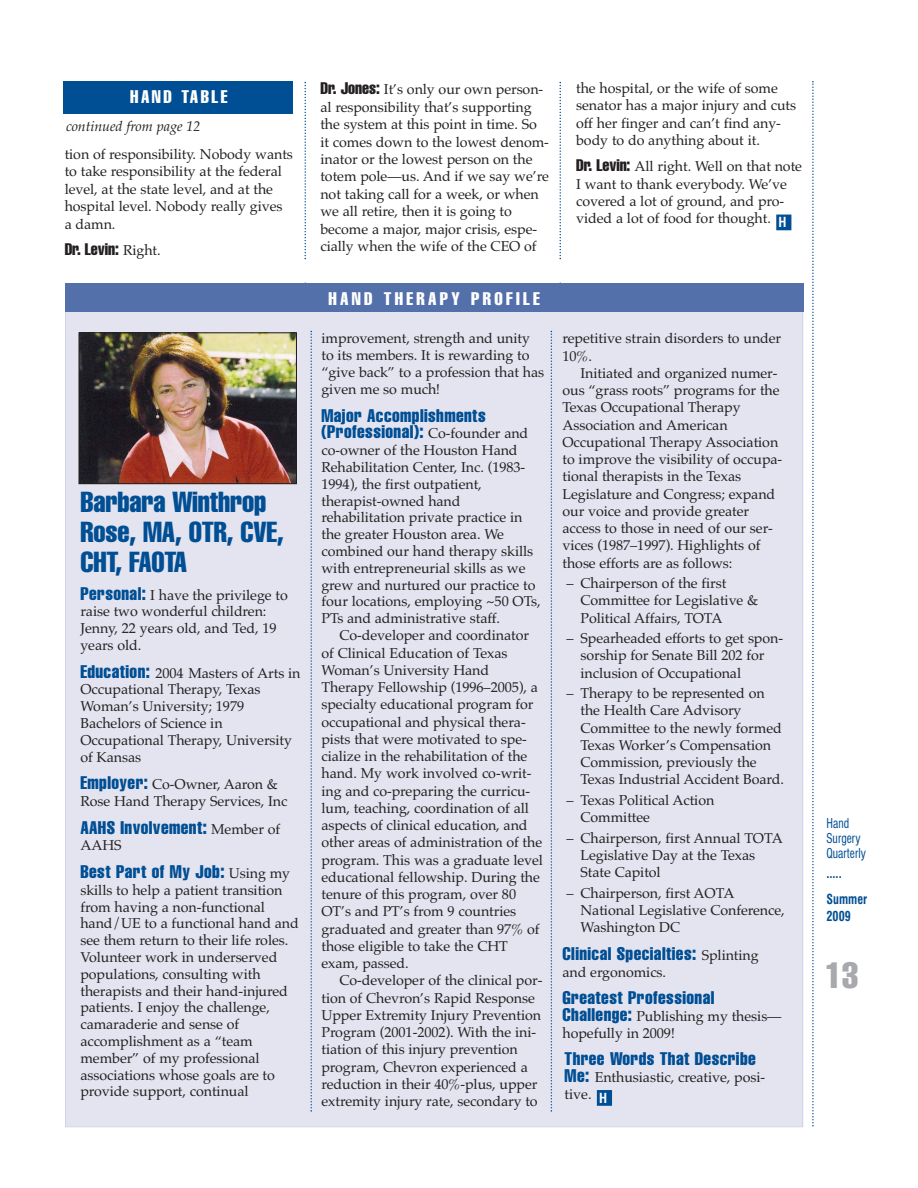
<style>
.page{position:relative;width:918px;height:1188px;background:#fff}
.page>*{position:absolute;margin:0;border:0;box-sizing:border-box;transform-origin:0 0}
.t1{font:extra-condensed 36px "Helvetica";color:#a7a9ac}
.t2{font:extra-condensed 28.5px/30px "Helvetica";letter-spacing:-.005em;color:#004e94}
.t3{font:extra-condensed 18px/16.8px "Helvetica";letter-spacing:.025em;color:#004e94}
.t4{font:extra-condensed 18px "Helvetica";letter-spacing:.185em;color:#fff}
.t5{font:extra-condensed 18px "Helvetica";letter-spacing:.14em;color:#fff}
.t6{font:extra-condensed 16.5px "Helvetica";letter-spacing:-.005em;color:#231f20}
.t7{font:condensed 15px/15px "Helvetica";color:#004e94;scale:.85 1}
.t8{font:14.25px/17.2px "Palatino";letter-spacing:-.005em;color:#231f20}
.t9{font:italic 14.25px "Palatino";letter-spacing:-.005em;color:#231f20}
.t10{font:700 13.5px/26px "Corporate Condensed";color:#004e94;scale:.9 1}
.s1{font-family:"Palatino";font-stretch:normal;font-size:14.25px}
.s2{font-family:"Helvetica";font-stretch:extra-condensed;font-size:18px;color:#004e94}
.s3{font-family:"Palatino";font-stretch:normal;font-size:14.25px;color:#231f20}
.s4{font-family:"Helvetica";font-stretch:extra-condensed;font-size:16.5px}
</style>
<div class="page">
<div style="left:776px;top:215px;width:15px;height:15px;background:#004e94"></div>
<svg style="left:304px;top:82px;width:2px;height:177px"></svg>
<svg style="left:559px;top:82px;width:2px;height:177px"></svg>
<svg style="left:812px;top:81px;width:2px;height:1046px"></svg>
<div style="left:66px;top:286px;width:736px;height:840px;background:#e3e4ef"></div>
<div style="left:65px;top:283px;width:738px;height:29px;background:#5370ab"></div>
<div style="left:597px;top:1090px;width:15px;height:16px;background:#004e94"></div>
<img style="left:80px;top:334px;width:215px;height:148px">
<div style="left:78px;top:332px;width:219px;height:152px;border:1px solid #231f20"></div>
<div style="left:65px;top:81px;width:228px;height:33px;background:#004e94"></div>
<svg style="left:310px;top:330px;width:2px;height:782px"></svg>
<svg style="left:551px;top:331px;width:1px;height:781px"></svg>
<p class="t5" style="left:130px;top:90px;width:99px">HAND TABLE</p>
<p class="t9" style="left:66px;top:120px;width:136px">continued from page 12</p>
<p class="t8" style="left:65px;top:147px;width:230px">tion of responsibility. Nobody wants to take responsibility at the federal level, at the state level, and at the hospital level. Nobody really gives a damn.</p>
<p class="t6" style="left:65px;top:243px;width:98px">Dr. Levin: <span class="s1">Right.</span></p>
<h2 class="t2" style="left:80px;top:489px;width:205px">Barbara Winthrop<br>Rose, MA, OTR, CVE,<br>CHT, FAOTA</h2>
<p class="t8" style="left:80px;top:588px;width:209px;line-height:16.8px"><span class="s2">Personal:</span> I have the privilege to raise two wonderful children:<br>Jenny, 22 years old, and Ted, 19 years old.</p>
<p class="t8" style="left:80px;top:666px;width:222px;line-height:16.8px"><span class="s2">Education:</span> 2004 Masters of Arts in<br>Occupational Therapy, Texas<br>Woman’s University; 1979<br>Bachelors of Science in<br>Occupational Therapy, University of Kansas</p>
<p class="t8" style="left:80px;top:778px;width:209px;line-height:16.8px"><span class="s2">Employer:</span> Co-Owner, Aaron &amp;<br>Rose Hand Therapy Services, Inc</p>
<p class="t3" style="left:80px;top:820px;width:201px">AAHS Involvement: <span class="s3">Member of</span></p>
<p class="t8" style="left:80px;top:839px;width:43px">AAHS</p>
<p class="t3" style="left:80px;top:864px;width:211px">Best Part of My Job: <span class="s3">Using my</span></p>
<p class="t8" style="left:80px;top:883px;width:220px;line-height:16.8px">skills to help a patient transition from having a non-functional hand/UE to a functional hand and see them return to their life roles.<br>Volunteer work in underserved populations, consulting with therapists and their hand-injured patients. I enjoy the challenge, camaraderie and sense of accomplishment as a “team member” of my professional associations whose goals are to provide support, continual</p>
<p class="t8" style="left:320px;top:82px;width:230px"><span class="s4">Dr. Jones:</span> It’s only our own person&shy;al responsibility that’s supporting the system at this point in time. So it comes down to the lowest denom&shy;inator or the lowest person on the totem pole—us. And if we say we’re not taking call for a week, or when we all retire, then it is going to become a major, major crisis, espe&shy;cially when the wife of the CEO of</p>
<p class="t8" style="left:576px;top:81px;width:222px">the hospital, or the wife of some senator has a major injury and cuts off her finger and can’t find any&shy;body to do anything about it.</p>
<p class="t8" style="left:576px;top:159px;width:227px"><span class="s4">Dr. Levin:</span> All right. Well on that note I want to thank everybody. We’ve covered a lot of ground, and pro&shy;vided a lot of food for thought. <sub>H</sub></p>
<p class="t4" style="left:328px;top:293px;width:213px">HAND THERAPY PROFILE</p>
<p class="t8" style="left:321px;top:332px;width:224px;line-height:16.8px">improvement, strength and unity to its members. It is rewarding to “give back” to a profession that has given me so much!</p>
<p class="t3" style="left:321px;top:408px;width:208px">Major Accomplishments (Professional): <span class="s3">Co-founder and</span></p>
<p class="t8" style="left:321px;top:443px;width:221px;line-height:16.8px">co-owner of the Houston Hand<br>Rehabilitation Center, Inc. (1983-<br>1994), the first outpatient, therapist-owned hand rehabilitation private practice in the greater Houston area. We combined our hand therapy skills with entrepreneurial skills as we grew and nurtured our practice to four locations, employing ~50 OTs,<br>PTs and administrative staff.</p>
<p class="t8" style="left:321px;top:629px;width:223px;text-indent:18px">Co-developer and coordinator of Clinical Education of Texas<br>Woman’s University Hand<br>Therapy Fellowship (1996–2005), a specialty educational program for occupational and physical thera&shy;pists that were motivated to spe&shy;cialize in the rehabilitation of the hand. My work involved co-writ&shy;ing and co-preparing the curricu&shy;lum, teaching, coordination of all aspects of clinical education, and other areas of administration of the program. This was a graduate level educational fellowship. During the tenure of this program, over 80<br>OT’s and PT’s from 9 countries graduated and greater than 97% of those eligible to take the CHT exam, passed.</p>
<p class="t8" style="left:321px;top:973px;width:223px;text-indent:18px">Co-developer of the clinical por&shy;tion of Chevron’s Rapid Response Upper Extremity Injury Prevention Program (2001-2002). With the ini&shy;tiation of this injury prevention program, Chevron experienced a reduction in their 40%-plus, upper extremity injury rate, secondary to</p>
<p class="t8" style="left:563px;top:332px;width:220px">repetitive strain disorders to under<br>10%.</p>
<p class="t8" style="left:563px;top:366px;width:221px;text-indent:18px">Initiated and organized numer&shy;ous “grass roots” programs for the<br>Texas Occupational Therapy<br>Association and American<br>Occupational Therapy Association to improve the visibility of occupa&shy;tional therapists in the Texas<br>Legislature and Congress; expand our voice and provide greater access to those in need of our ser&shy;vices (1987–1997). Highlights of those efforts are as follows:</p>
<p class="t8" style="left:581px;top:576px;width:179px;text-indent:-14px">– Chairperson of the first<br>Committee for Legislative &amp;<br>Political Affairs, TOTA</p>
<p class="t8" style="left:581px;top:631px;width:204px;text-indent:-14px">– Spearheaded efforts to get spon&shy;sorship for Senate Bill 202 for inclusion of Occupational</p>
<p class="t8" style="left:581px;top:686px;width:205px;text-indent:-14px">– Therapy to be represented on the Health Care Advisory<br>Committee to the newly formed<br>Texas Worker’s Compensation<br>Commission, previously the<br>Texas Industrial Accident Board.</p>
<p class="t8" style="left:581px;top:793px;width:135px;text-indent:-14px">– Texas Political Action<br>Committee</p>
<p class="t8" style="left:581px;top:831px;width:204px;text-indent:-14px">– Chairperson, first Annual TOTA<br>Legislative Day at the Texas<br>State Capitol</p>
<p class="t8" style="left:581px;top:886px;width:206px;text-indent:-14px">– Chairperson, first AOTA<br>National Legislative Conference,<br>Washington DC</p>
<p class="t3" style="left:563px;top:946px;width:198px">Clinical Specialties: <span class="s3">Splinting</span></p>
<p class="t8" style="left:563px;top:965px;width:105px">and ergonomics.</p>
<p class="t3" style="left:563px;top:991px;width:153px">Greatest Professional</p>
<p class="t8" style="left:563px;top:1009px;width:221px;line-height:16.8px"><span class="s2">Challenge:</span> Publishing my thesis— hopefully in 2009!</p>
<p class="t3" style="left:565px;top:1052px;width:193px">Three Words That Describe</p>
<p class="t8" style="left:565px;top:1071px;width:202px;line-height:16.8px"><span class="s2">Me:</span> Enthusiastic, creative, posi&shy;tive. <sub>H</sub></p>
<p class="t7" style="left:827px;top:817px;width:48px">Hand<br>Surgery<br>Quarterly</p>
<p class="t10" style="left:827px;top:861px;width:47px">.....<br>Summer</p>
<p class="t10" style="left:827px;top:904px;width:29px">2009</p>
<h1 class="t1" style="left:825px;top:962px;width:35px">13</h1>
</div>
